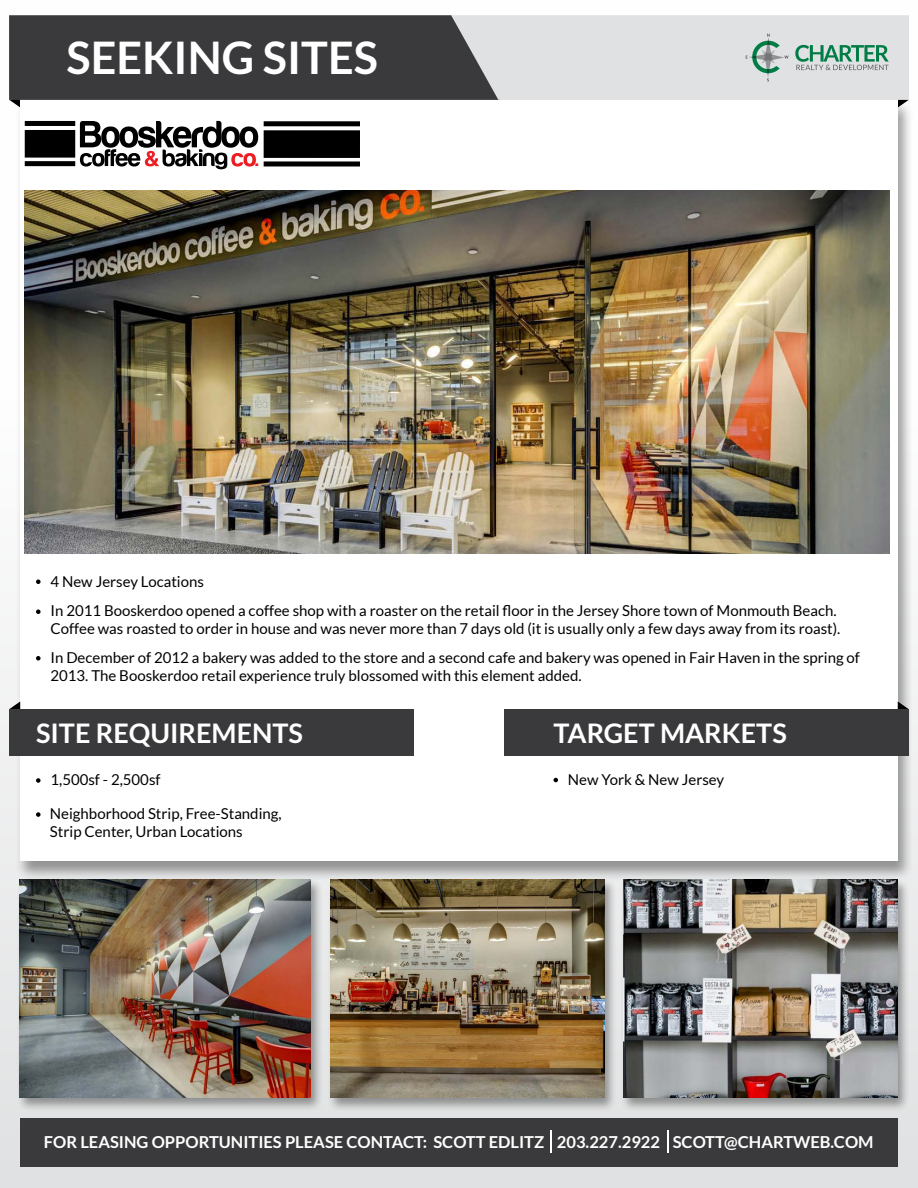
<style>
.page{position:relative;width:918px;height:1188px;background:#fff}
.page>*{position:absolute;margin:0;border:0;box-sizing:border-box;transform-origin:0 0}
.t1{font:700 45px "Lato";color:#fff}
.t2{font:700 27px "Lato";color:#fff}
.t3{font:700 16.5px "Lato";color:#fff}
.t4{font:15px/18px "Lato";color:#000}
</style>
<div class="page">
<div style="left:0;top:0;width:918px;height:1188px;background:linear-gradient(to bottom,#fff,#e2e3e4)"></div>
<div style="left:15px;top:99px;width:898px;height:782px;background:#000;opacity:.38"></div>
<div style="left:20px;top:99px;width:878px;height:761px;background:#fff"></div>
<svg style="left:9px;top:702px;width:11px;height:7px"></svg>
<div style="left:9px;top:709px;width:405px;height:47px;background:#3a3a3c"></div>
<svg style="left:554px;top:778px;width:4px;height:4px"></svg>
<svg style="left:36px;top:812px;width:5px;height:5px"></svg>
<svg style="left:36px;top:778px;width:5px;height:5px"></svg>
<svg style="left:36px;top:609px;width:5px;height:5px"></svg>
<svg style="left:36px;top:656px;width:5px;height:5px"></svg>
<svg style="left:36px;top:579px;width:5px;height:5px"></svg>
<svg style="left:898px;top:701px;width:11px;height:8px"></svg>
<div style="left:505px;top:709px;width:404px;height:47px;background:#3a3a3c"></div>
<svg style="left:9px;top:15px;width:900px;height:92px;background:#8f9091"></svg>
<div style="left:16px;top:877px;width:307px;height:235px;background:#000;opacity:.38"></div>
<img style="left:20px;top:880px;width:290px;height:218px">
<div style="left:20px;top:1118px;width:878px;height:48px;background:#3a3a3c"></div>
<hr style="left:550px;top:1131px;width:2px;height:22px;background:#fff">
<hr style="left:667px;top:1131px;width:2px;height:22px;background:#fff">
<div style="left:327px;top:877px;width:290px;height:235px;background:#000;opacity:.38"></div>
<img style="left:331px;top:880px;width:274px;height:218px">
<div style="left:620px;top:877px;width:290px;height:235px;background:#000;opacity:.38"></div>
<img style="left:624px;top:880px;width:274px;height:218px">
<img style="left:25px;top:191px;width:864px;height:363px">
<div style="left:25px;top:130px;width:50px;height:28px;background:#000"></div>
<div style="left:25px;top:121px;width:50px;height:5px;background:#000"></div>
<div style="left:25px;top:161px;width:50px;height:5px;background:#000"></div>
<svg style="left:80px;top:121px;width:178px;height:48px"></svg>
<div style="left:264px;top:130px;width:96px;height:28px;background:#000"></div>
<div style="left:264px;top:121px;width:96px;height:5px;background:#000"></div>
<div style="left:264px;top:161px;width:96px;height:6px;background:#000"></div>
<h1 class="t1" style="left:67px;top:32px;width:313px">SEEKING SITES</h1>
<p class="t4" style="left:51px;top:572px;width:155px">4 New Jersey Locations</p>
<p class="t4" style="left:51px;top:602px;width:791px">In 2011 Booskerdoo opened a coffee shop with a roaster on the retail floor in the Jersey Shore town of Monmouth Beach.<br>Coffee was roasted to order in house and was never more than 7 days old (it is usually only a few days away from its roast).</p>
<p class="t4" style="left:51px;top:649px;width:811px">In December of 2012 a bakery was added to the store and a second cafe and bakery was opened in Fair Haven in the spring of<br>2013. The Booskerdoo retail experience truly blossomed with this element added.</p>
<h2 class="t2" style="left:36px;top:718px;width:269px">SITE REQUIREMENTS</h2>
<p class="t4" style="left:51px;top:770px;width:112px">1,500sf - 2,500sf</p>
<p class="t4" style="left:50px;top:804px;width:233px">Neighborhood Strip, Free-Standing,<br>Strip Center, Urban Locations</p>
<h2 class="t2" style="left:554px;top:717px;width:235px">TARGET MARKETS</h2>
<p class="t4" style="left:568px;top:770px;width:158px">New York &amp; New Jersey</p>
<p class="t3" style="left:44px;top:1132px;width:831px">FOR LEASING OPPORTUNITIES PLEASE CONTACT: SCOTT EDLITZ 203.227.2922 SCOTT@CHARTWEB.COM</p>
</div>
